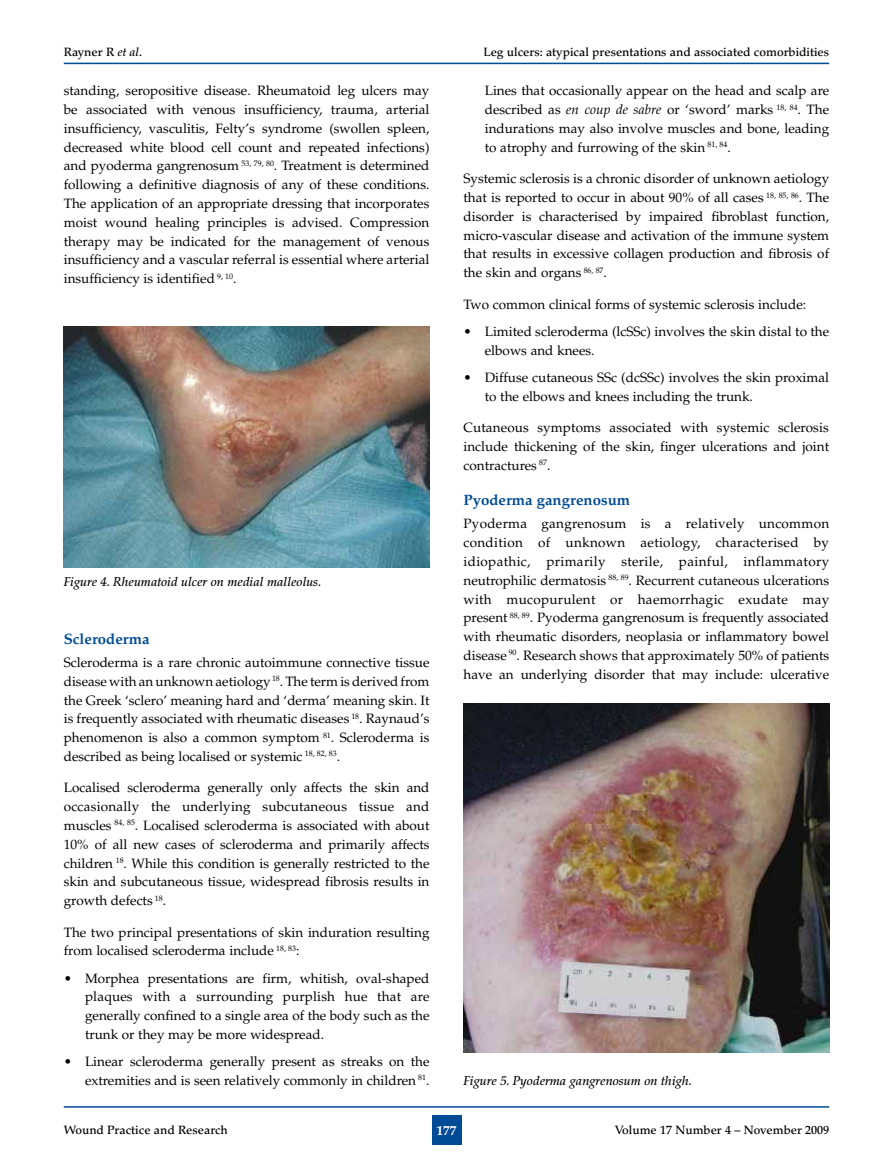
<style>
.page{position:relative;width:893px;height:1170px;background:#fff}
.page>*{position:absolute;margin:0;border:0;box-sizing:border-box;transform-origin:0 0}
.t1{font:700 15px "Palatino";color:#004b95}
.t2{font:13.5px/18.8px "Palatino";color:#000;text-align:justify}
.t3{font:700 13.5px "Palatino";color:#fff}
.t4{font:italic 500 12.75px "Palatino";color:#000}
.t5{font:500 12px "Palatino";color:#000}
.s1{font-style:italic}
</style>
<div class="page">
<div style="left:432px;top:1114px;width:29px;height:30px;background:#004b95"></div>
<hr style="left:64px;top:1106px;width:765px;height:1px;background:#004b95">
<hr style="left:64px;top:63px;width:765px;height:1px;background:#004b95">
<img style="left:64px;top:327px;width:365px;height:241px">
<img style="left:463px;top:703px;width:366px;height:349px">
<p class="t5" style="left:64px;top:45px;width:80px">Rayner R <span class="s1">et al</span>.</p>
<p class="t5" style="left:483px;top:45px;width:347px">Leg ulcers: atypical presentations and associated comorbidities</p>
<p class="t2" style="left:64px;top:82px;width:367px">standing, seropositive disease. Rheumatoid leg ulcers may be associated with venous insufficiency, trauma, arterial insufficiency, vasculitis, Felty’s syndrome (swollen spleen, decreased white blood cell count and repeated infections) and pyoderma gangrenosum <sup>53,</sup> <sup>79,</sup> <sup>80</sup>. Treatment is determined following a definitive diagnosis of any of these conditions.<br>The application of an appropriate dressing that incorporates moist wound healing principles is advised. Compression therapy may be indicated for the management of venous insufficiency and a vascular referral is essential where arterial insufficiency is identified <sup>9,</sup> <sup>10</sup>.</p>
<p class="t2" style="left:485px;top:82px;width:346px">Lines that occasionally appear on the head and scalp are described as <span class="s1">en coup de sabre</span> or ‘sword’ marks <sup>18,</sup> <sup>84</sup>. The indurations may also involve muscles and bone, leading to atrophy and furrowing of the skin <sup>81,</sup> <sup>84</sup>.</p>
<p class="t2" style="left:463px;top:169px;width:367px">Systemic sclerosis is a chronic disorder of unknown aetiology that is reported to occur in about 90% of all cases <sup>18,</sup> <sup>85,</sup> <sup>86</sup>. The disorder is characterised by impaired fibroblast function, micro-vascular disease and activation of the immune system that results in excessive collagen production and fibrosis of the skin and organs <sup>86,</sup> <sup>87</sup>.</p>
<p class="t2" style="left:463px;top:295px;width:344px">Two common clinical forms of systemic sclerosis include:</p>
<p class="t2" style="left:485px;top:322px;width:346px;text-indent:-21px">• Limited scleroderma (lcSSc) involves the skin distal to the elbows and knees.</p>
<p class="t2" style="left:485px;top:368px;width:346px;text-indent:-21px">• Diffuse cutaneous SSc (dcSSc) involves the skin proximal to the elbows and knees including the trunk.</p>
<p class="t2" style="left:463px;top:418px;width:367px">Cutaneous symptoms associated with systemic sclerosis include thickening of the skin, finger ulcerations and joint contractures <sup>87</sup>.</p>
<p class="t1" style="left:463px;top:491px;width:168px">Pyoderma gangrenosum</p>
<p class="t2" style="left:463px;top:514px;width:367px">Pyoderma gangrenosum is a relatively uncommon condition of unknown aetiology, characterised by idiopathic, primarily sterile, painful, inflammatory neutrophilic dermatosis <sup>88,</sup> <sup>89</sup>. Recurrent cutaneous ulcerations with mucopurulent or haemorrhagic exudate may present <sup>88,</sup> <sup>89</sup>. Pyoderma gangrenosum is frequently associated with rheumatic disorders, neoplasia or inflammatory bowel disease <sup>90</sup>. Research shows that approximately 50% of patients have an underlying disorder that may include: ulcerative</p>
<p class="t4" style="left:64px;top:574px;width:259px">Figure 4. Rheumatoid ulcer on medial malleolus.</p>
<p class="t1" style="left:64px;top:630px;width:87px">Scleroderma</p>
<p class="t2" style="left:64px;top:653px;width:367px">Scleroderma is a rare chronic autoimmune connective tissue disease with an unknown aetiology <sup>18</sup>. The term is derived from the Greek ‘sclero’ meaning hard and ‘derma’ meaning skin. It is frequently associated with rheumatic diseases <sup>18</sup>. Raynaud’s phenomenon is also a common symptom <sup>81</sup>. Scleroderma is described as being localised or systemic <sup>18,</sup> <sup>82,</sup> <sup>83</sup>.</p>
<p class="t2" style="left:64px;top:778px;width:367px">Localised scleroderma generally only affects the skin and occasionally the underlying subcutaneous tissue and muscles <sup>84,</sup> <sup>85</sup>. Localised scleroderma is associated with about 10% of all new cases of scleroderma and primarily affects children <sup>18</sup>. While this condition is generally restricted to the skin and subcutaneous tissue, widespread fibrosis results in growth defects <sup>18</sup>.</p>
<p class="t2" style="left:64px;top:922px;width:367px">The two principal presentations of skin induration resulting from localised scleroderma include <sup>18,</sup> <sup>83</sup>:</p>
<p class="t2" style="left:85px;top:968px;width:346px;text-indent:-21px">• Morphea presentations are firm, whitish, oval-shaped plaques with a surrounding purplish hue that are generally confined to a single area of the body such as the trunk or they may be more widespread.</p>
<p class="t2" style="left:64px;top:1052px;width:367px;text-align:right">• Linear scleroderma generally present as streaks on the extremities and is seen relatively commonly in children <sup>81</sup>.</p>
<p class="t4" style="left:463px;top:1072px;width:230px">Figure 5. Pyoderma gangrenosum on thigh.</p>
<p class="t5" style="left:64px;top:1122px;width:166px">Wound Practice and Research</p>
<p class="t3" style="left:436px;top:1121px;width:22px">177</p>
<p class="t5" style="left:615px;top:1122px;width:216px">Volume 17 Number 4 – November 2009</p>
</div>
